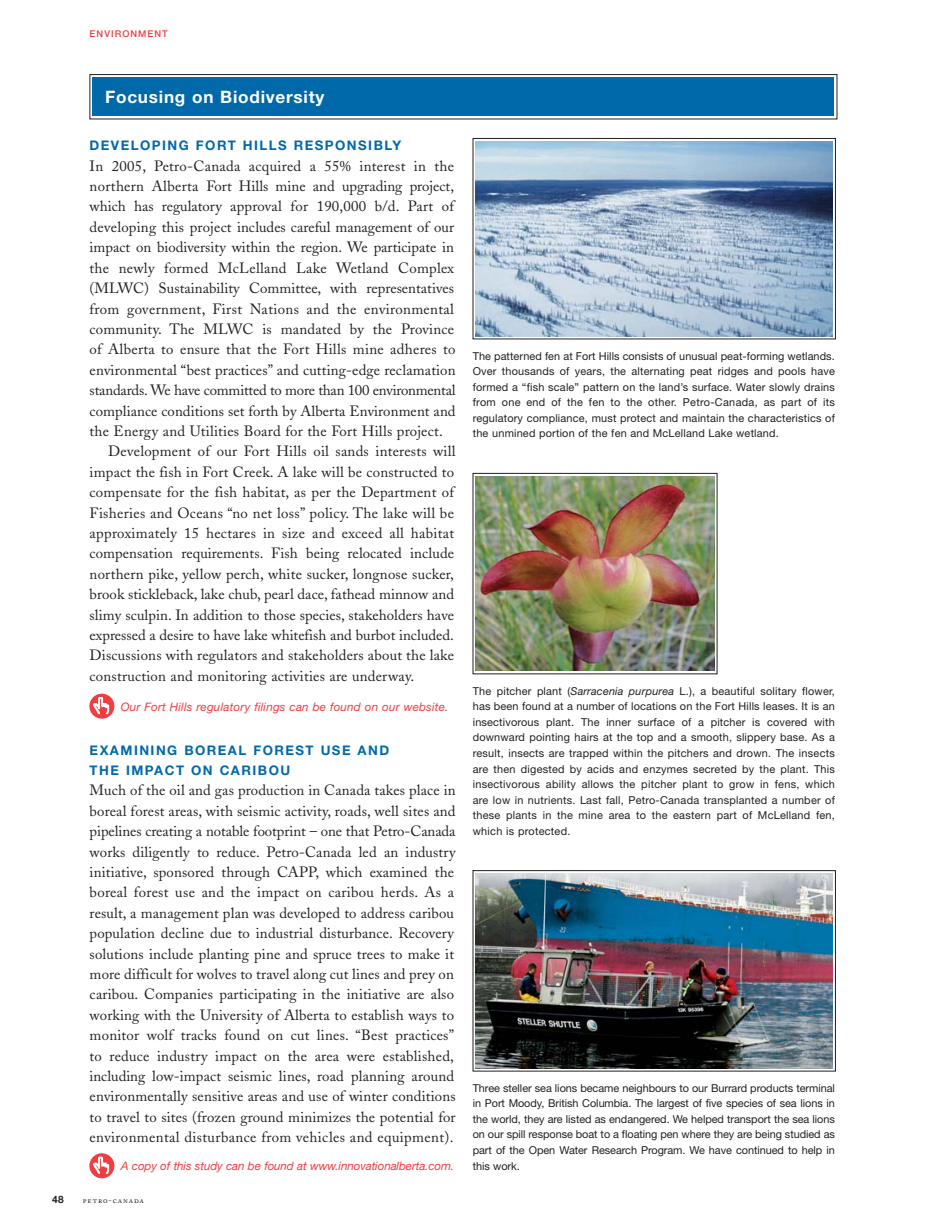
<style>
.page{position:relative;width:945px;height:1230px;background:#fff}
.page>*{position:absolute;margin:0;border:0;box-sizing:border-box;transform-origin:0 0}
.t1{font:700 17.15px "Helvetica Neue";letter-spacing:.045em;color:#fff}
.t2{font:14.88px/20.5px "Adobe Caslon";letter-spacing:.015em;color:#231f20;text-align:justify}
.t3{font:14.88px "Adobe Caslon";letter-spacing:-.015em;color:#231f20}
.t4{font:700 13.3px/20.5px "Helvetica Neue";letter-spacing:.11em;color:#0069aa}
.t5{font:italic 11.72px "Helvetica Neue";letter-spacing:-.01em;color:#ef3d42}
.t6{font:italic 11.72px "Helvetica Neue";letter-spacing:.015em;color:#ef3d42}
.t7{font:10.85px/15.6px "Helvetica Neue";letter-spacing:.015em;color:#231f20;text-align:justify}
.t8{font:700 10.15px "Helvetica Neue";color:#231f20}
.t9{font:500 9.28px "Helvetica Neue";letter-spacing:.11em;color:#ef3d42}
.t10{font:8.22px "Adobe Caslon Regular SC";letter-spacing:.105em;color:#231f20}
.s1{font-style:italic}
</style>
<div class="page">
<img style="left:89px;top:74px;width:749px;height:1105px">
<p class="t9" style="left:90px;top:31px;width:80px">ENVIRONMENT</p>
<p class="t1" style="left:105px;top:90px;width:221px">Focusing on Biodiversity</p>
<p class="t4" style="left:90px;top:136px;width:313px">DEVELOPING FORT HILLS RESPONSIBLY</p>
<p class="t2" style="left:90px;top:157px;width:366px">In 2005, Petro-Canada acquired a 55% interest in the</p>
<p class="t2" style="left:90px;top:178px;width:366px">northern Alberta Fort Hills mine and upgrading project,</p>
<p class="t2" style="left:90px;top:198px;width:366px">which has regulatory approval for 190,000 b/d. Part of</p>
<p class="t2" style="left:90px;top:218px;width:366px">developing this project includes careful management of our</p>
<p class="t2" style="left:90px;top:239px;width:366px">impact on biodiversity within the region. We participate in</p>
<p class="t2" style="left:90px;top:259px;width:366px">the newly formed McLelland Lake Wetland Complex</p>
<p class="t2" style="left:90px;top:280px;width:366px">(MLWC) Sustainability Committee, with representatives</p>
<p class="t2" style="left:90px;top:300px;width:366px">from government, First Nations and the environmental</p>
<p class="t2" style="left:90px;top:320px;width:366px">community. The MLWC is mandated by the Province</p>
<p class="t2" style="left:90px;top:341px;width:367px">of Alberta to ensure that the Fort Hills mine adheres to</p>
<p class="t2" style="left:90px;top:361px;width:368px">environmental “best practices” and cutting-edge reclamation</p>
<p class="t3" style="left:90px;top:384px;width:368px">standards. We have committed to more than 100 environmental</p>
<p class="t2" style="left:90px;top:402px;width:368px">compliance conditions set forth by Alberta Environment and</p>
<p class="t2" style="left:90px;top:422px;width:355px">the Energy and Utilities Board for the Fort Hills project.</p>
<p class="t2" style="left:108px;top:443px;width:349px">Development of our Fort Hills oil sands interests will</p>
<p class="t2" style="left:90px;top:463px;width:366px">impact the fish in Fort Creek. A lake will be constructed to</p>
<p class="t2" style="left:90px;top:484px;width:366px">compensate for the fish habitat, as per the Department of</p>
<p class="t2" style="left:90px;top:504px;width:366px">Fisheries and Oceans “no net loss” policy. The lake will be</p>
<p class="t2" style="left:90px;top:524px;width:366px">approximately 15 hectares in size and exceed all habitat</p>
<p class="t2" style="left:90px;top:545px;width:366px">compensation requirements. Fish being relocated include</p>
<p class="t2" style="left:90px;top:565px;width:366px">northern pike, yellow perch, white sucker, longnose sucker,</p>
<p class="t2" style="left:90px;top:586px;width:366px">brook stickleback, lake chub, pearl dace, fathead minnow and</p>
<p class="t2" style="left:90px;top:606px;width:366px">slimy sculpin. In addition to those species, stakeholders have</p>
<p class="t2" style="left:90px;top:626px;width:366px">expressed a desire to have lake whitefish and burbot included.</p>
<p class="t2" style="left:90px;top:647px;width:366px">Discussions with regulators and stakeholders about the lake</p>
<p class="t2" style="left:90px;top:667px;width:326px">construction and monitoring activities are underway.</p>
<p class="t6" style="left:121px;top:702px;width:329px">Our Fort Hills regulatory filings can be found on our website.</p>
<p class="t4" style="left:90px;top:741px;width:301px">EXAMINING BOREAL FOREST USE AND<br>THE IMPACT ON CARIBOU</p>
<p class="t2" style="left:90px;top:782px;width:368px">Much of the oil and gas production in Canada takes place in boreal forest areas, with seismic activity, roads, well sites and pipelines creating a notable footprint – one that Petro-Canada works diligently to reduce. Petro-Canada led an industry initiative, sponsored through CAPP, which examined the boreal forest use and the impact on caribou herds. As a result, a management plan was developed to address caribou population decline due to industrial disturbance. Recovery solutions include planting pine and spruce trees to make it more difficult for wolves to travel along cut lines and prey on caribou. Companies participating in the initiative are also working with the University of Alberta to establish ways to monitor wolf tracks found on cut lines. “Best practices” to reduce industry impact on the area were established, including low-impact seismic lines, road planning around environmentally sensitive areas and use of winter conditions to travel to sites (frozen ground minimizes the potential for environmental disturbance from vehicles and equipment).</p>
<p class="t5" style="left:121px;top:1162px;width:335px">A copy of this study can be found at www.innovationalberta.com.</p>
<p class="t8" style="left:52px;top:1196px;width:13px">48</p>
<p class="t10" style="left:83px;top:1197px;width:63px">petro-canada</p>
<p class="t7" style="left:473px;top:349px;width:364px">The patterned fen at Fort Hills consists of unusual peat-forming wetlands.<br>Over thousands of years, the alternating peat ridges and pools have formed a “fish scale” pattern on the land’s surface. Water slowly drains from one end of the fen to the other. Petro-Canada, as part of its regulatory compliance, must protect and maintain the characteristics of the unmined portion of the fen and McLelland Lake wetland.</p>
<p class="t7" style="left:473px;top:684px;width:364px">The pitcher plant (<span class="s1">Sarracenia purpurea</span> L.), a beautiful solitary flower, has been found at a number of locations on the Fort Hills leases. It is an insectivorous plant. The inner surface of a pitcher is covered with downward pointing hairs at the top and a smooth, slippery base. As a result, insects are trapped within the pitchers and drown. The insects are then digested by acids and enzymes secreted by the plant. This insectivorous ability allows the pitcher plant to grow in fens, which are low in nutrients. Last fall, Petro-Canada transplanted a number of these plants in the mine area to the eastern part of McLelland fen, which is protected.</p>
<p class="t7" style="left:473px;top:1081px;width:364px">Three steller sea lions became neighbours to our Burrard products terminal in Port Moody, British Columbia. The largest of five species of sea lions in the world, they are listed as endangered. We helped transport the sea lions on our spill response boat to a floating pen where they are being studied as part of the Open Water Research Program. We have continued to help in this work.</p>
</div>
